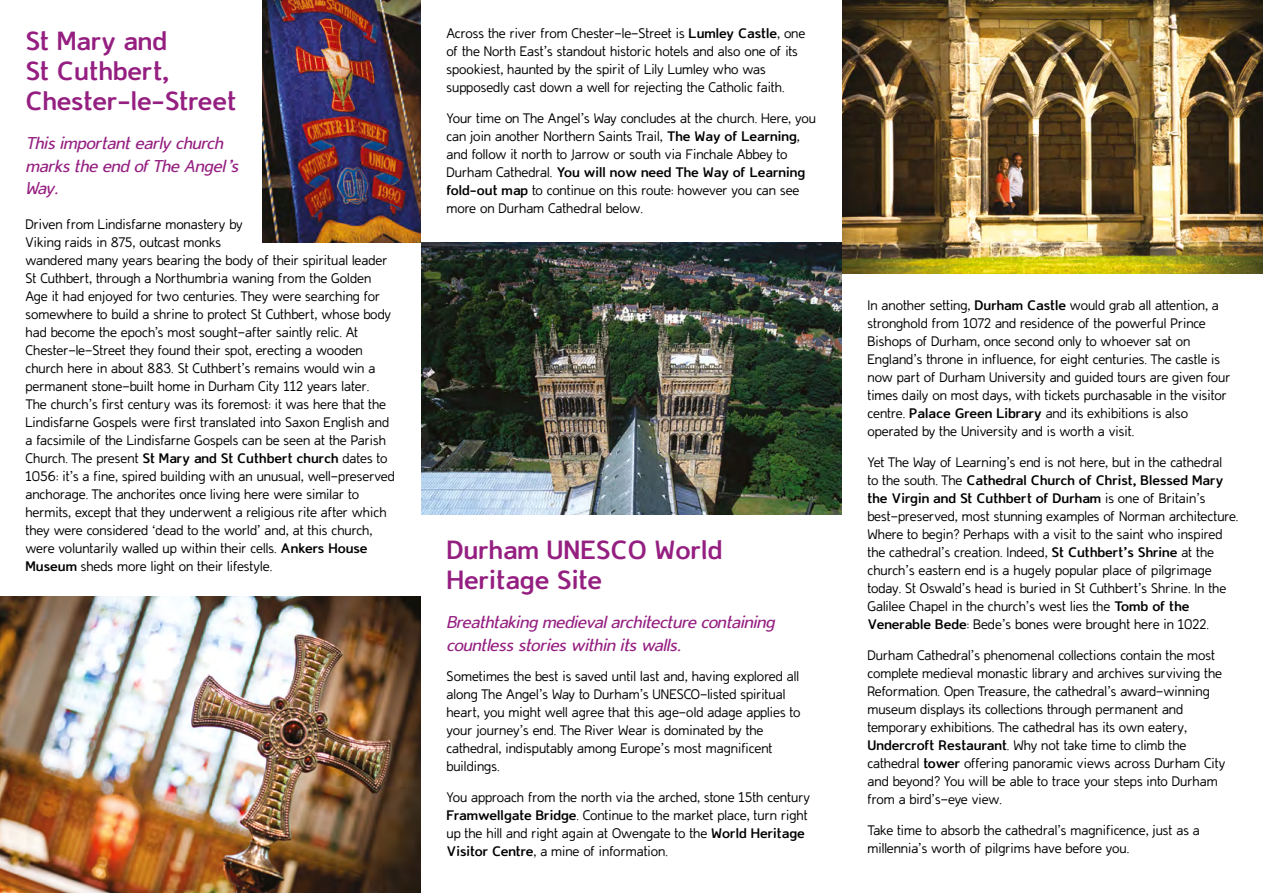
<style>
.page{position:relative;width:1263px;height:893px;background:#fff}
.page>*{position:absolute;margin:0;border:0;box-sizing:border-box;transform-origin:0 0}
.Headings_H4{font:700 30px/30px "Durham Sans";color:#951f81}
.Italic_intro_P{font:italic 19.5px/22.5px "Durham Sans";color:#951f81}
.Body_text_P{font:100 15.75px/18px "Durham Sans";color:#000}
.s1{font-weight:700}
</style>
<div class="page">
<img style="left:263px;top:0;width:158px;height:242px">
<img style="left:0;top:596px;width:421px;height:297px">
<img style="left:421px;top:242px;width:421px;height:272px">
<img style="left:842px;top:0;width:421px;height:273px">
<h4 class="Headings_H4" style="left:26px;top:25px;width:212px">St Mary and<br>St Cuthbert,<br>Chester-le-Street</h4>
<p class="Italic_intro_P" style="left:26px;top:131px;width:219px">Thisimportantearly church marksthe end ofThe Angel ’s<br>Way.</p>
<p class="Body_text_P" style="left:26px;top:215px;width:371px">Driven from Lindisfarne monastery by<br>Viking raids in 875, outcast monks<br>wandered many years bearing the body of their spiritual leader St Cuthbert, through a Northumbria waning from the Golden Age it had enjoyed for two centuries. They were searching for somewhere to build a shrine to protect St Cuthbert, whose body had become the epoch’s most sought-after saintly relic. At Chester-le-Street they found their spot, erecting a wooden church here in about 883. St Cuthbert’s remains would win a permanent stone-built home in Durham City 112 years later.<br>The church’s first century was its foremost: it was here that the Lindisfarne Gospels were first translated into Saxon English and a facsimile of the Lindisfarne Gospels can be seen at the Parish Church. The present <span class="s1">St Mary and St Cuthbert church</span> dates to 1056: it’s a fine, spired building with an unusual, well-preserved anchorage. The anchorites once living here were similar to hermits, except that they underwent a religious rite after which they were considered ‘dead to the world’ and, at this church, were voluntarily walled up within their cells. <span class="s1">Ankers House Museum</span> sheds more light on their lifestyle.</p>
<p class="Body_text_P" style="left:446px;top:24px;width:360px">Across the river from Chester-le-Street is <span class="s1">Lumley Castle</span>, one of the North East’s standout historic hotels and also one of its spookiest, haunted by the spirit of Lily Lumley who was supposedly cast down a well for rejecting the Catholic faith.</p>
<p class="Body_text_P" style="left:446px;top:109px;width:371px">Your time on The Angel’s Way concludes at the church. Here, you can join another Northern Saints Trail, <span class="s1">The Way of Learning</span>, and follow it north to Jarrow or south via Finchale Abbey to Durham Cathedral. <span class="s1">You will now need The Way of Learning fold-out map</span> to continue on this route: however you can see more on Durham Cathedral below.</p>
<h4 class="Headings_H4" style="left:446px;top:534px;width:277px">Durham UNESCO World<br>Heritage Site</h4>
<p class="Italic_intro_P" style="left:446px;top:610px;width:334px">Breathtaking medievalarchitecture containing countlessstorieswithin itswalls.</p>
<p class="Body_text_P" style="left:446px;top:667px;width:355px">Sometimes the best is saved until last and, having explored all along The Angel’s Way to Durham’s UNESCO-listed spiritual heart, you might well agree that this age-old adage applies to your journey’s end. The River Wear is dominated by the cathedral, indisputably among Europe’s most magnificent buildings.</p>
<p class="Body_text_P" style="left:446px;top:788px;width:365px">You approach from the north via the arched, stone 15th century <span class="s1">Framwellgate Bridge</span>. Continue to the market place, turn right up the hill and right again at Owengate to the <span class="s1">World Heritage Visitor Centre</span>, a mine of information.</p>
<p class="Body_text_P" style="left:867px;top:296px;width:364px">In another setting, <span class="s1">Durham Castle</span> would grab all attention, a stronghold from 1072 and residence of the powerful Prince Bishops of Durham, once second only to whoever sat on England’s throne in influence, for eight centuries. The castle is now part of Durham University and guided tours are given four times daily on most days, with tickets purchasable in the visitor centre. <span class="s1">Palace Green Library</span> and its exhibitions is also operated by the University and is worth a visit.</p>
<p class="Body_text_P" style="left:867px;top:453px;width:372px">Yet The Way of Learning’s end is not here, but in the cathedral<br>to the south. The <span class="s1">Cathedral Church of Christ, Blessed Mary the Virgin and St Cuthbert of Durham</span> is one of Britain’s best-preserved, most stunning examples of Norman architecture.<br>Where to begin? Perhaps with a visit to the saint who inspired the cathedral’s creation. Indeed, <span class="s1">St Cuthbert’s Shrine</span> at the church’s eastern end is a hugely popular place of pilgrimage today. St Oswald’s head is buried in St Cuthbert’s Shrine. In the Galilee Chapel in the church’s west lies the <span class="s1">Tomb of the Venerable Bede</span>: Bede’s bones were brought here in 1022.</p>
<p class="Body_text_P" style="left:867px;top:646px;width:359px">Durham Cathedral’s phenomenal collections contain the most complete medieval monastic library and archives surviving the Reformation. Open Treasure, the cathedral’s award-winning museum displays its collections through permanent and temporary exhibitions. The cathedral has its own eatery, <span class="s1">Undercroft Restaurant</span>. Why not take time to climb the cathedral <span class="s1">tower</span> offering panoramic views across Durham City and beyond? You will be able to trace your steps into Durham from a bird’s-eye view.</p>
<p class="Body_text_P" style="left:867px;top:820px;width:334px">Take time to absorb the cathedral’s magnificence, just as a millennia’s worth of pilgrims have before you.</p>
</div>
